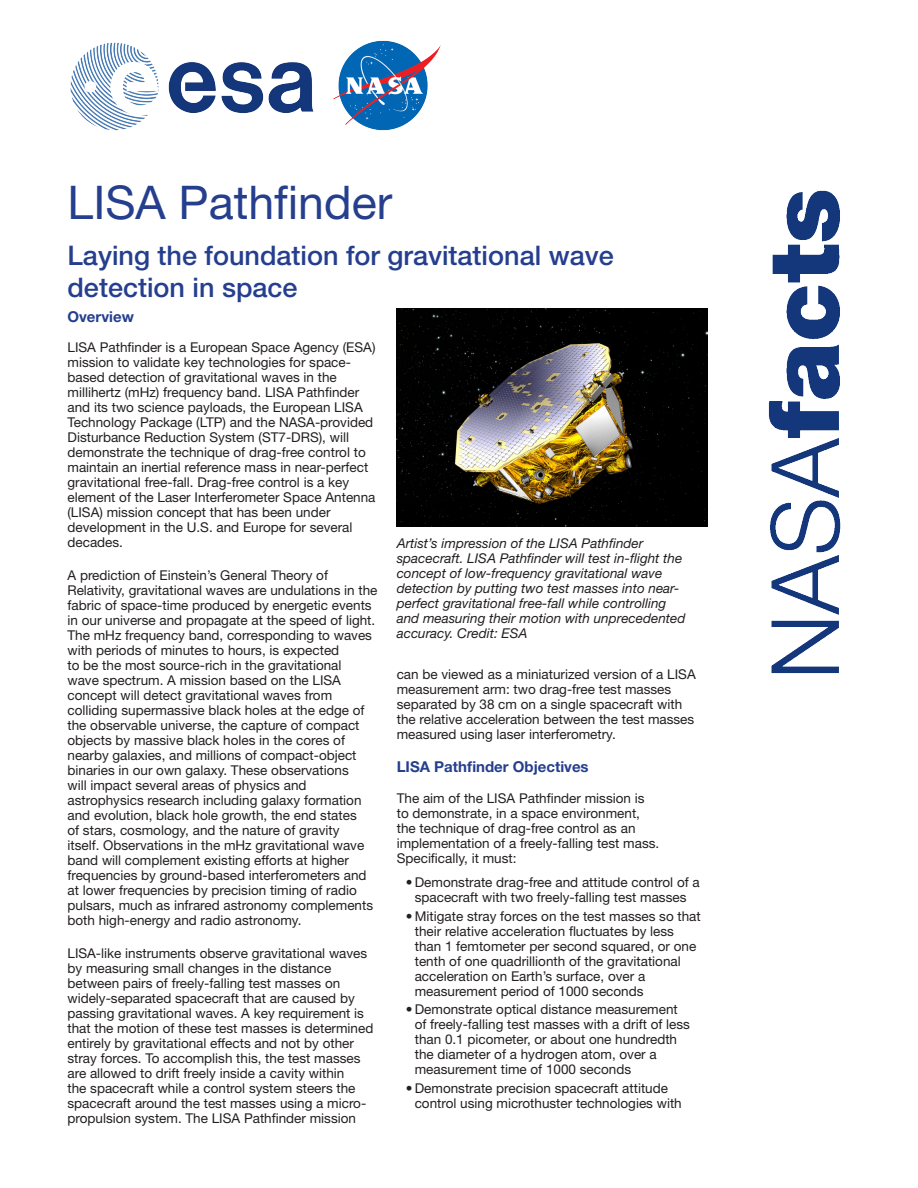
<style>
.page{position:relative;width:918px;height:1188px;background:#fff}
.page>*{position:absolute;margin:0;border:0;box-sizing:border-box;transform-origin:0 0}
.t1{font:46.5px "Helvetica Neue LT Std";color:#253f8e}
.Subtitle{font:500 27px/32.4px "Helvetica Neue LT Std";color:#253f8e}
.Subsubtitle{font:700 15px "Helvetica Neue LT Std";color:#253f8e}
.Normal_Text{font:13.5px/15px "Helvetica Neue LT Std";color:#231f20}
.Captions{font:italic 13.5px/15px "Helvetica Neue LT Std";color:#231f20}
</style>
<div class="page">
<img style="left:70px;top:42px;width:244px;height:89px">
<img style="left:333px;top:40px;width:108px;height:91px">
<img style="left:768px;top:190px;width:73px;height:484px">
<img style="left:397px;top:308px;width:310px;height:218px">
<p class="t1" style="left:68px;top:174px;width:326px">LISA Pathfinder</p>
<p class="Subtitle" style="left:68px;top:238px;width:548px">Laying the foundation for gravitational wave detection in space</p>
<p class="Subsubtitle" style="left:68px;top:307px;width:68px">Overview</p>
<p class="Normal_Text" style="left:68px;top:340px;width:310px">LISA Pathfinder is a European Space Agency (ESA) mission to validate key technologies for space&shy;based detection of gravitational waves in the millihertz (mHz) frequency band. LISA Pathfinder and its two science payloads, the European LISA Technology Package (LTP) and the NASA-provided Disturbance Reduction System (ST7-DRS), will demonstrate the technique of drag-free control to maintain an inertial reference mass in near-perfect gravitational free-fall. Drag-free control is a key element of the Laser Interferometer Space Antenna (LISA) mission concept that has been under development in the U.S. and Europe for several decades.</p>
<p class="Normal_Text" style="left:68px;top:568px;width:312px">A prediction of Einstein’s General Theory of Relativity, gravitational waves are undulations in the fabric of space-time produced by energetic events in our universe and propagate at the speed of light.<br>The mHz frequency band, corresponding to waves with periods of minutes to hours, is expected<br>to be the most source-rich in the gravitational<br>wave spectrum. A mission based on the LISA concept will detect gravitational waves from colliding supermassive black holes at the edge of the observable universe, the capture of compact objects by massive black holes in the cores of nearby galaxies, and millions of compact-object binaries in our own galaxy. These observations<br>will impact several areas of physics and astrophysics research including galaxy formation and evolution, black hole growth, the end states<br>of stars, cosmology, and the nature of gravity<br>itself. Observations in the mHz gravitational wave band will complement existing efforts at higher frequencies by ground-based interferometers and at lower frequencies by precision timing of radio pulsars, much as infrared astronomy complements both high-energy and radio astronomy.</p>
<p class="Normal_Text" style="left:68px;top:946px;width:307px">LISA-like instruments observe gravitational waves by measuring small changes in the distance between pairs of freely-falling test masses on widely-separated spacecraft that are caused by passing gravitational waves. A key requirement is that the motion of these test masses is determined entirely by gravitational effects and not by other stray forces. To accomplish this, the test masses are allowed to drift freely inside a cavity within<br>the spacecraft while a control system steers the spacecraft around the test masses using a micro&shy;propulsion system. The LISA Pathfinder mission</p>
<p class="Captions" style="left:397px;top:536px;width:290px">Artist’s impression of the LISA Pathfinder spacecraft. LISA Pathfinder will test in-flight the concept of low-frequency gravitational wave detection by putting two test masses into near&shy;perfect gravitational free-fall while controlling and measuring their motion with unprecedented accuracy. Credit: ESA</p>
<p class="Normal_Text" style="left:397px;top:666px;width:301px">can be viewed as a miniaturized version of a LISA measurement arm: two drag-free test masses separated by 38 cm on a single spacecraft with the relative acceleration between the test masses measured using laser interferometry.</p>
<p class="Subsubtitle" style="left:397px;top:758px;width:193px">LISA Pathfinder Objectives</p>
<p class="Normal_Text" style="left:397px;top:791px;width:264px">The aim of the LISA Pathfinder mission is to demonstrate, in a space environment, the technique of drag-free control as an implementation of a freely-falling test mass.<br>Specifically, it must:</p>
<p class="Normal_Text" style="left:406px;top:875px;width:296px;text-align:center">• Demonstrate drag-free and attitude control of a spacecraft with two freely-falling test masses</p>
<p class="Normal_Text" style="left:415px;top:908px;width:288px;text-indent:-9px">• Mitigate stray forces on the test masses so that their relative acceleration fluctuates by less than 1 femtometer per second squared, or one tenth of one quadrillionth of the gravitational acceleration on Earth’s surface, over a measurement period of 1000 seconds</p>
<p class="Normal_Text" style="left:415px;top:1002px;width:277px;text-indent:-9px">• Demonstrate optical distance measurement of freely-falling test masses with a drift of less than 0.1 picometer, or about one hundredth the diameter of a hydrogen atom, over a measurement time of 1000 seconds</p>
<p class="Normal_Text" style="left:415px;top:1080px;width:269px;text-indent:-9px">• Demonstrate precision spacecraft attitude control using microthuster technologies with</p>
</div>
